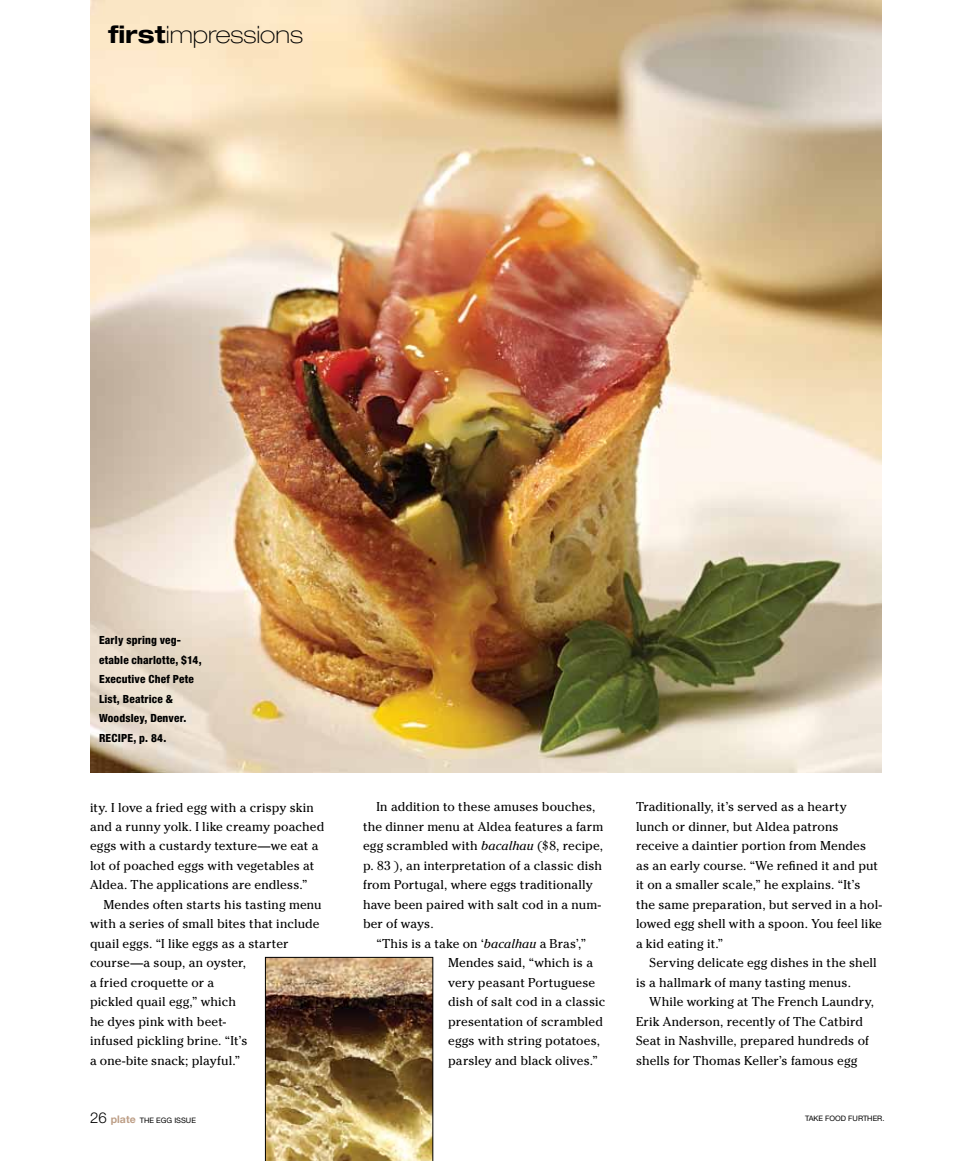
<style>
.page{position:relative;width:972px;height:1161px;background:#fff}
.page>*{position:absolute;margin:0;border:0;box-sizing:border-box;transform-origin:0 0}
.t1{font:100 expanded 24px "Helvetica Neue LT Std";color:#000}
.t2{font:12.75px/19.5px "Cheltenham";letter-spacing:.01em;color:#000}
.t3{font:800 condensed 11.25px/19.5px "Helvetica Neue LT Std";letter-spacing:.015em;color:#000}
.t4{font:7.5px "Helvetica Neue LT Std";color:#000}
.s1{font-weight:700}
.s2{font-style:italic}
.s3{font-weight:300;font-size:15px}
.s4{font-weight:700;font-size:10.5px;color:#bd9e86}
</style>
<div class="page">
<img style="left:90px;top:0;width:792px;height:772px">
<img style="left:265px;top:957px;width:168px;height:204px">
<h1 class="t1" style="left:108px;top:20px;width:196px"><span class="s1">first</span>impressions</h1>
<p class="t3" style="left:99px;top:630px;width:104px">Early spring veg&shy;etable charlotte, $14,<br>Executive Chef Pete<br>List, Beatrice &amp;<br>Woodsley, Denver.<br>RECIPE, p. 84.</p>
<p class="t2" style="left:90px;top:797px;width:236px">ity. I love a fried egg with a crispy skin and a runny yolk. I like creamy poached eggs with a custardy texture—we eat a lot of poached eggs with vegetables at Aldea. The applications are endless.”</p>
<p class="t2" style="left:90px;top:895px;width:233px;text-indent:14px">Mendes often starts his tasting menu with a series of small bites that include quail eggs. “I like eggs as a starter course—a soup, an oyster,<br>a fried croquette or a<br>pickled quail egg,” which<br>he dyes pink with beet-<br>infused pickling brine. “It’s<br>a one-bite snack; playful.”</p>
<p class="t2" style="left:363px;top:797px;width:242px;text-indent:14px">In addition to these amuses bouches, the dinner menu at Aldea features a farm egg scrambled with <span class="s2">bacalhau</span> ($8, recipe, p. 83 ), an interpretation of a classic dish from Portugal, where eggs traditionally have been paired with salt cod in a num&shy;ber of ways.</p>
<p class="t2" style="left:448px;top:934px;width:159px;text-indent:-72px">“This is a take on ‘<span class="s2">bacalhau</span> a Bras’,”<br>Mendes said, “which is a very peasant Portuguese dish of salt cod in a classic presentation of scrambled eggs with string potatoes, parsley and black olives.”</p>
<p class="t2" style="left:636px;top:797px;width:247px">Traditionally, it’s served as a hearty lunch or dinner, but Aldea patrons receive a daintier portion from Mendes as an early course. “We refined it and put it on a smaller scale,” he explains. “It’s the same preparation, but served in a hol&shy;lowed egg shell with a spoon. You feel like a kid eating it.”</p>
<p class="t2" style="left:636px;top:953px;width:242px;text-indent:14px">Serving delicate egg dishes in the shell is a hallmark of many tasting menus.</p>
<p class="t2" style="left:636px;top:992px;width:240px;text-indent:14px">While working at The French Laundry, Erik Anderson, recently of The Catbird Seat in Nashville, prepared hundreds of shells for Thomas Keller’s famous egg</p>
<p class="t4" style="left:90px;top:1116px;width:73px"><span class="s3">26</span> <span class="s4">plate</span> THE EGG</p>
<p class="t4" style="left:805px;top:1114px;width:81px">TAKE FOOD FU RTHER.</p>
<p class="t4" style="left:174px;top:1116px;width:8px">ISSUE</p>
</div>
